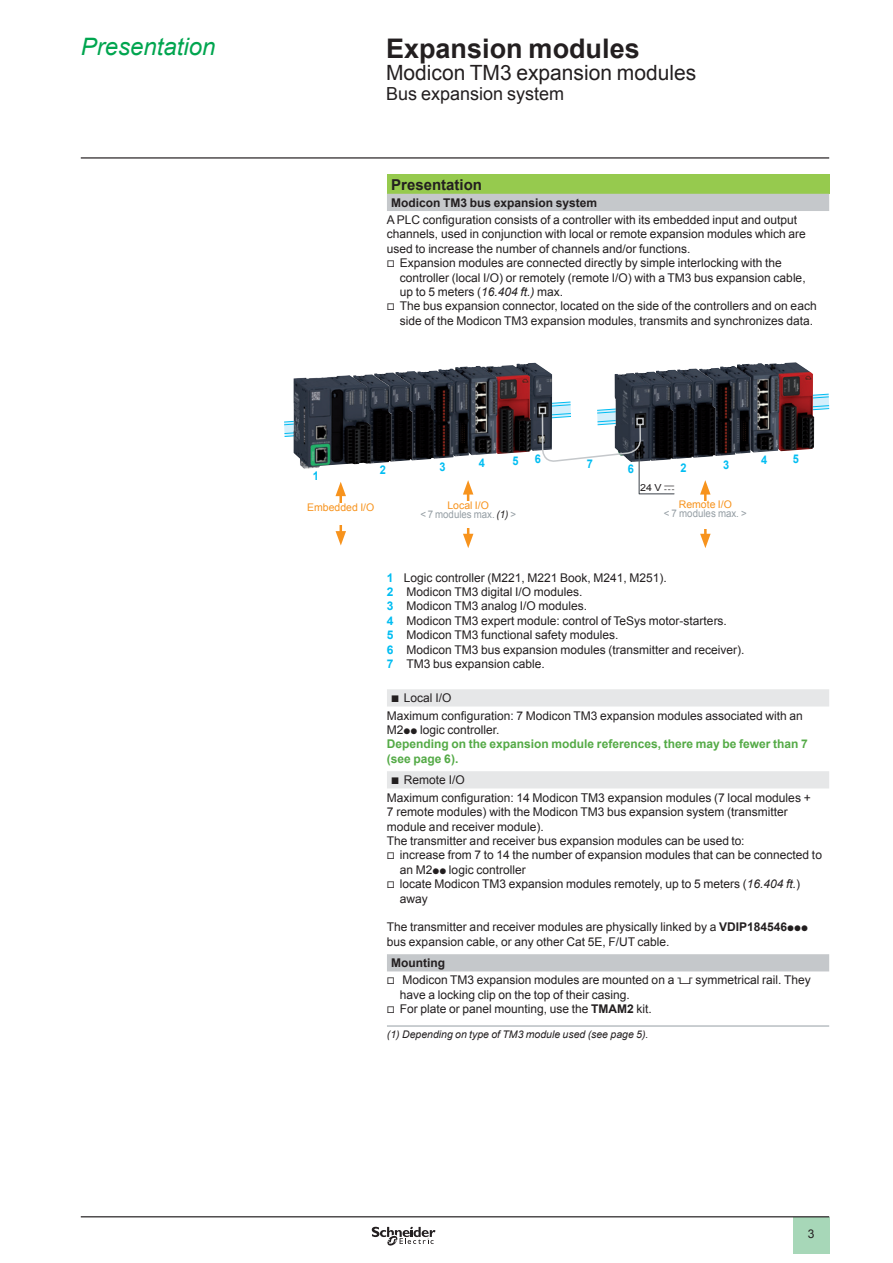
<style>
.page{position:relative;width:893px;height:1263px;background:#fff}
.page>*{position:absolute;margin:0;border:0;box-sizing:border-box;transform-origin:0 0}
._0_TitleLev1{font:700 27px "Arial";color:#231f20}
._0_Topic{font:italic 24px "Arial";color:#00a54f}
._0_TitleLev2{font:21px "Arial";color:#231f20}
._0_TitleLev3{font:18px "Arial";color:#231f20}
._1_Section_3__10{font:700 15px "Arial";color:#231f20}
._1_Text__8{font:12.15px "Arial";color:#231f20}
._1_List_Cube2__8{font:12px/14.4px "Arial";color:#231f20}
._1_Text__8-2{font:12px/14.4px "Arial";color:#231f20}
._1_List_Num_Blue__8{font:12px "Arial";color:#231f20}
._1_Text__8-3{font:700 12px/14.4px "Arial";color:#54aa46}
._1_Section_4__8{font:700 12px "Arial";color:#231f20}
._1_List_Cube1__8{font:12px "Arial";color:#231f20}
.t1{font:700 12px "Arial";color:#01bdf2;scale:.91 1}
.t2{font:10.5px/9px "Arial";color:#959ea4;text-align:center;scale:.92 1}
._1_Legend___Nota__7{font:italic 10.5px "Arial";color:#231f20}
.t3{font:10.5px "Arial";color:#f7931d}
.t4{font:9.75px "Arial";color:#231f20;scale:1.1 1}
.s1{font-family:"Graph Schneider"}
.s2{font-style:italic}
.s3{color:#f7931d}
.s4{font-style:italic;color:#231f20}
.s5{font-weight:700;color:#01bdf2}
.s6{font-size:12px}
.s7{font-size:12.15px}
.s8{font-weight:700}
</style>
<div class="page">
<hr style="left:81px;top:157px;width:748px;height:2px;background:#231f20">
<div style="left:793px;top:1217px;width:36px;height:37px;background:#a7d7b8"></div>
<hr style="left:81px;top:1216px;width:748px;height:1px;background:#231f20">
<svg style="left:372px;top:1226px;width:63px;height:20px"></svg>
<div style="left:387px;top:174px;width:442px;height:20px;background:#96ca4e"></div>
<svg style="left:387px;top:194px;width:442px;height:777px"></svg>
<svg style="left:387px;top:689px;width:442px;height:99px"></svg>
<hr style="left:387px;top:1026px;width:442px;height:1px;background:#959ea4">
<svg style="left:597px;top:394px;width:233px;height:31px"></svg>
<img style="left:763px;top:362px;width:51px;height:89px">
<svg style="left:284px;top:401px;width:287px;height:36px"></svg>
<img style="left:515px;top:363px;width:37px;height:88px">
<img style="left:736px;top:363px;width:43px;height:89px">
<img style="left:719px;top:366px;width:32px;height:88px">
<img style="left:715px;top:368px;width:21px;height:88px">
<img style="left:676px;top:368px;width:39px;height:90px">
<img style="left:655px;top:370px;width:39px;height:89px">
<img style="left:634px;top:372px;width:39px;height:79px">
<hr style="left:339px;top:491px;width:3px;height:45px;background:#f7931d">
<svg style="left:335px;top:482px;width:11px;height:14px"></svg>
<svg style="left:336px;top:531px;width:10px;height:14px"></svg>
<hr style="left:467px;top:490px;width:2px;height:48px;background:#f7931d">
<svg style="left:463px;top:480px;width:10px;height:15px"></svg>
<svg style="left:463px;top:534px;width:10px;height:14px"></svg>
<hr style="left:704px;top:490px;width:3px;height:48px;background:#f7931d">
<svg style="left:700px;top:480px;width:10px;height:15px"></svg>
<svg style="left:700px;top:534px;width:11px;height:14px"></svg>
<div style="left:420px;top:501px;width:96px;height:27px;background:#fff"></div>
<div style="left:297px;top:503px;width:88px;height:21px;background:#fff"></div>
<div style="left:653px;top:501px;width:105px;height:27px;background:#fff"></div>
<img style="left:614px;top:373px;width:37px;height:78px">
<svg style="left:541px;top:412px;width:101px;height:510px"></svg>
<div style="left:539px;top:407px;width:7px;height:7px;border:2px solid #c5c8cb"></div>
<div style="left:636px;top:418px;width:8px;height:7px;border:2px solid #c5c8cb"></div>
<svg style="left:638px;top:451px;width:37px;height:44px"></svg>
<img style="left:480px;top:365px;width:51px;height:89px">
<img style="left:454px;top:366px;width:44px;height:89px">
<img style="left:437px;top:369px;width:32px;height:87px">
<img style="left:434px;top:371px;width:20px;height:88px">
<img style="left:394px;top:371px;width:40px;height:89px">
<img style="left:374px;top:372px;width:38px;height:90px">
<img style="left:365px;top:374px;width:26px;height:89px">
<img style="left:294px;top:375px;width:77px;height:94px">
<p class="_0_Topic" style="left:81px;top:31px;width:136px">Presentation</p>
<p class="_0_TitleLev1" style="left:386px;top:30px;width:255px">Expansion modules</p>
<p class="_0_TitleLev2" style="left:386px;top:59px;width:312px">Modicon TM3 expansion modules</p>
<p class="_0_TitleLev3" style="left:386px;top:81px;width:180px">Bus expansion system</p>
<p class="t1" style="left:313px;top:468px;width:8px">1</p>
<p class="_1_Section_3__10" style="left:391px;top:174px;width:92px">Presentation</p>
<p class="_1_Section_4__8" style="left:391px;top:195px;width:208px">Modicon TM3 bus expansion system</p>
<p class="_1_Text__8-2" style="left:387px;top:213px;width:420px">A PLC configuration consists of a controller with its embedded input and output channels, used in conjunction with local or remote expansion modules which are used to increase the number of channels and/or functions.</p>
<p class="_1_List_Cube2__8" style="left:400px;top:256px;width:407px;text-indent:-13px"><span class="s1">v</span> Expansion modules are connected directly by simple interlocking with the controller (local I/O) or remotely (remote I/O) with a TM3 bus expansion cable, up to 5 meters (<span class="s2">16.404 ft.)</span> max.</p>
<p class="_1_List_Cube2__8" style="left:400px;top:299px;width:418px;text-indent:-13px"><span class="s1">v</span> The bus expansion connector, located on the side of the controllers and on each side of the Modicon TM3 expansion modules, transmits and synchronizes data.</p>
<p class="t1" style="left:380px;top:462px;width:8px">2</p>
<p class="t1" style="left:535px;top:450px;width:8px">6</p>
<p class="t1" style="left:512px;top:453px;width:8px">5</p>
<p class="t1" style="left:761px;top:451px;width:8px">4</p>
<p class="t1" style="left:793px;top:450px;width:8px">5</p>
<p class="t1" style="left:479px;top:455px;width:8px">4</p>
<p class="t1" style="left:587px;top:456px;width:8px">7</p>
<p class="t1" style="left:439px;top:458px;width:8px">3</p>
<p class="t1" style="left:681px;top:460px;width:8px">2</p>
<p class="t1" style="left:723px;top:457px;width:8px">3</p>
<p class="t1" style="left:628px;top:461px;width:8px">6</p>
<p class="t4" style="left:640px;top:481px;width:33px">24 V <span class="s1">c</span></p>
<p class="t3" style="left:307px;top:500px;width:69px">Embedded I/O</p>
<p class="t2" style="left:664px;top:500px;width:92px"><span class="s3">Remote I/O<br></span>&lt; 7 modules max. &gt;</p>
<p class="t2" style="left:420px;top:501px;width:105px"><span class="s3">Local I/O<br></span>&lt; 7 modules max. <span class="s4">(1)</span> &gt;</p>
<p class="_1_List_Num_Blue__8" style="left:387px;top:570px;width:281px"><span class="s5">1</span> Logic controller (M221, M221 Book, M241, M251).</p>
<p class="_1_List_Num_Blue__8" style="left:387px;top:584px;width:197px"><span class="s5">2</span> Modicon TM3 digital I/O modules.</p>
<p class="_1_List_Num_Blue__8" style="left:387px;top:598px;width:202px"><span class="s5">3</span> Modicon TM3 analog I/O modules.</p>
<p class="_1_List_Num_Blue__8" style="left:387px;top:613px;width:342px"><span class="s5">4</span> Modicon TM3 expert module: control of TeSys motor-starters.</p>
<p class="_1_List_Num_Blue__8" style="left:387px;top:627px;width:233px"><span class="s5">5</span> Modicon TM3 functional safety modules.</p>
<p class="_1_List_Num_Blue__8" style="left:387px;top:642px;width:359px"><span class="s5">6</span> Modicon TM3 bus expansion modules (transmitter and receiver).</p>
<p class="_1_List_Num_Blue__8" style="left:387px;top:656px;width:159px"><span class="s5">7</span> TM3 bus expansion cable.</p>
<p class="_1_List_Cube1__8" style="left:391px;top:690px;width:62px"><span class="s1">b</span> Local I/O</p>
<p class="_1_Text__8-2" style="left:387px;top:708px;width:417px">Maximum configuration: 7 Modicon TM3 expansion modules associated with an<br>M2<span class="s1">pp</span> logic controller.</p>
<p class="_1_Text__8-3" style="left:387px;top:737px;width:422px">Depending on the expansion module references, there may be fewer than 7 (see page 6).</p>
<p class="_1_List_Cube1__8" style="left:391px;top:772px;width:75px"><span class="s1">b</span> Remote I/O</p>
<p class="_1_Text__8" style="left:387px;top:789px;width:425px"><span class="s6">Maximum configuration:</span> 14 Modicon TM3 expansion modules (7 local modules +</p>
<p class="_1_Text__8-2" style="left:387px;top:805px;width:402px"><span class="s7">7 remote modules)</span> with the Modicon TM3 bus expansion system (transmitter module and receiver module).</p>
<p class="_1_Text__8-2" style="left:387px;top:834px;width:359px">The transmitter and receiver bus expansion modules can be used to:</p>
<p class="_1_List_Cube2__8" style="left:400px;top:848px;width:424px;text-indent:-13px"><span class="s1">v</span> increase from 7 to 14 the number of expansion modules that can be connected to an M2<span class="s1">pp</span> logic controller</p>
<p class="_1_List_Cube2__8" style="left:400px;top:877px;width:402px;text-indent:-13px"><span class="s1">v</span> locate Modicon TM3 expansion modules remotely, up to 5 meters (<span class="s2">16.404 ft.</span>) away</p>
<p class="_1_Text__8-2" style="left:387px;top:920px;width:423px">The transmitter and receiver modules are physically linked by a <span class="s8">VDIP184546</span><span class="s1">ppp </span>bus expansion cable, or any other Cat 5E, F/UT cable.</p>
<p class="_1_Section_4__8" style="left:391px;top:955px;width:55px">Mounting</p>
<p class="_1_List_Cube2__8" style="left:400px;top:973px;width:412px;text-indent:-13px"><span class="s1">v</span> Modicon TM3 expansion modules are mounted on a <span class="s1">5</span> symmetrical rail. They have a locking clip on the top of their casing.</p>
<p class="_1_List_Cube2__8" style="left:387px;top:1002px;width:266px"><span class="s1">v</span> For plate or panel mounting, use the <span class="s8">TMAM2</span> kit.</p>
<p class="_1_Legend___Nota__7" style="left:387px;top:1027px;width:263px">(1) Depending on type of TM3 module used (see page 5).</p>
<p class="_1_Text__8-2" style="left:808px;top:1227px;width:8px">3</p>
</div>
